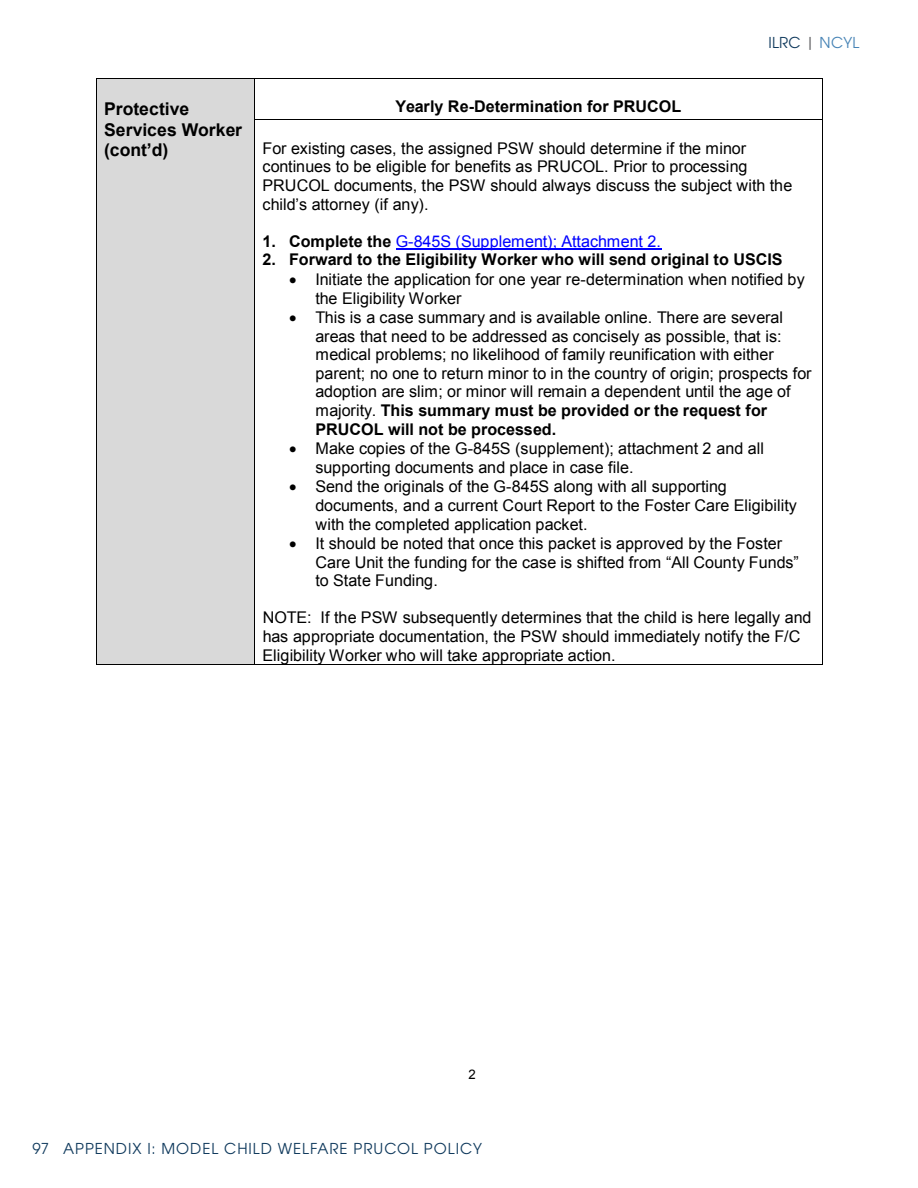
<style>
.page{position:relative;width:918px;height:1188px;background:#fff}
.page>*{position:absolute;margin:0;border:0;box-sizing:border-box;transform-origin:0 0}
.t1{font:700 17.55px/20.4px "Arial";letter-spacing:.005em;color:#000}
.t2{font:16.2px/18.6px "Arial";color:#000}
.t3{font:700 16.2px "Arial";color:#000}
.t4{font:16.2px "Arial";letter-spacing:-.01em;color:#00f}
.t5{font:15px "Te X Gyre Adventor";letter-spacing:.065em;color:#103a5d}
.t6{font:15px "Te X Gyre Adventor";letter-spacing:.01em;color:#103a5d}
.t7{font:13.2px "Arial";color:#000}
.s1{color:#57585a}
.s2{color:#4683b5}
.s3{font-weight:700;color:#000}
.s4{font-weight:700}
</style>
<div class="page">
<div style="left:96px;top:79px;width:158px;height:585px;background:#d9d9d9"></div>
<hr style="left:96px;top:78px;width:158px;height:1px;background:#000">
<hr style="left:255px;top:78px;width:567px;height:1px;background:#000">
<hr style="left:96px;top:79px;width:1px;height:40px;background:#000">
<hr style="left:254px;top:79px;width:1px;height:40px;background:#000">
<hr style="left:822px;top:79px;width:1px;height:40px;background:#000">
<hr style="left:396px;top:249px;width:265px;height:1px;background:#00f">
<hr style="left:255px;top:119px;width:567px;height:1px;background:#000">
<hr style="left:96px;top:120px;width:1px;height:544px;background:#000">
<hr style="left:96px;top:664px;width:158px;height:1px;background:#000">
<hr style="left:254px;top:120px;width:1px;height:544px;background:#000">
<hr style="left:255px;top:664px;width:567px;height:1px;background:#000">
<hr style="left:822px;top:120px;width:1px;height:544px;background:#000">
<p class="t6" style="left:769px;top:31px;width:92px">ILRC <span class="s1">|</span> <span class="s2">NCYL</span></p>
<p class="t1" style="left:104px;top:100px;width:140px">Protective<br>Services Worker (cont’d)</p>
<p class="t3" style="left:395px;top:95px;width:287px">Yearly Re-Determination for PRUCOL</p>
<p class="t2" style="left:263px;top:139px;width:531px">For existing cases, the assigned PSW should determine if the minor continues to be eligible for benefits as PRUCOL. Prior to processing PRUCOL documents, the PSW should always discuss the subject with the child’s attorney (if any).</p>
<p class="t4" style="left:263px;top:230px;width:400px"><span class="s3">1. Complete the</span> G-845S (Supplement); Attachment 2.</p>
<p class="t3" style="left:263px;top:249px;width:521px">2. Forward to the Eligibility Worker who will send original to USCIS</p>
<p class="t2" style="left:315px;top:270px;width:491px;text-indent:-26px">• Initiate the application for one year re-determination when notified by the Eligibility Worker</p>
<p class="t2" style="left:315px;top:308px;width:498px;text-indent:-26px">• This is a case summary and is available online. There are several areas that need to be addressed as concisely as possible, that is: medical problems; no likelihood of family reunification with either parent; no one to return minor to in the country of origin; prospects for adoption are slim; or minor will remain a dependent until the age of majority. <span class="s4">This summary must be provided or the request for PRUCOL will not be processed.</span></p>
<p class="t2" style="left:315px;top:439px;width:450px;text-indent:-26px">• Make copies of the G-845S (supplement); attachment 2 and all supporting documents and place in case file.</p>
<p class="t2" style="left:315px;top:477px;width:483px;text-indent:-26px">• Send the originals of the G-845S along with all supporting documents, and a current Court Report to the Foster Care Eligibility with the completed application packet.</p>
<p class="t2" style="left:316px;top:534px;width:485px;text-indent:-26px">• It should be noted that once this packet is approved by the Foster<br>Care Unit the funding for the case is shifted from “All County Funds” to State Funding.</p>
<p class="t2" style="left:263px;top:609px;width:551px">NOTE: If the PSW subsequently determines that the child is here legally and has appropriate documentation, the PSW should immediately notify the F/C<br>Eligibility Worker who will take appropriate action.</p>
<p class="t7" style="left:468px;top:1066px;width:9px">2</p>
<p class="t5" style="left:32px;top:1136px;width:18px">97</p>
<p class="t5" style="left:63px;top:1136px;width:420px">APPENDIX I: MODEL CHILD WELFARE PRUCOL POLICY</p>
</div>
